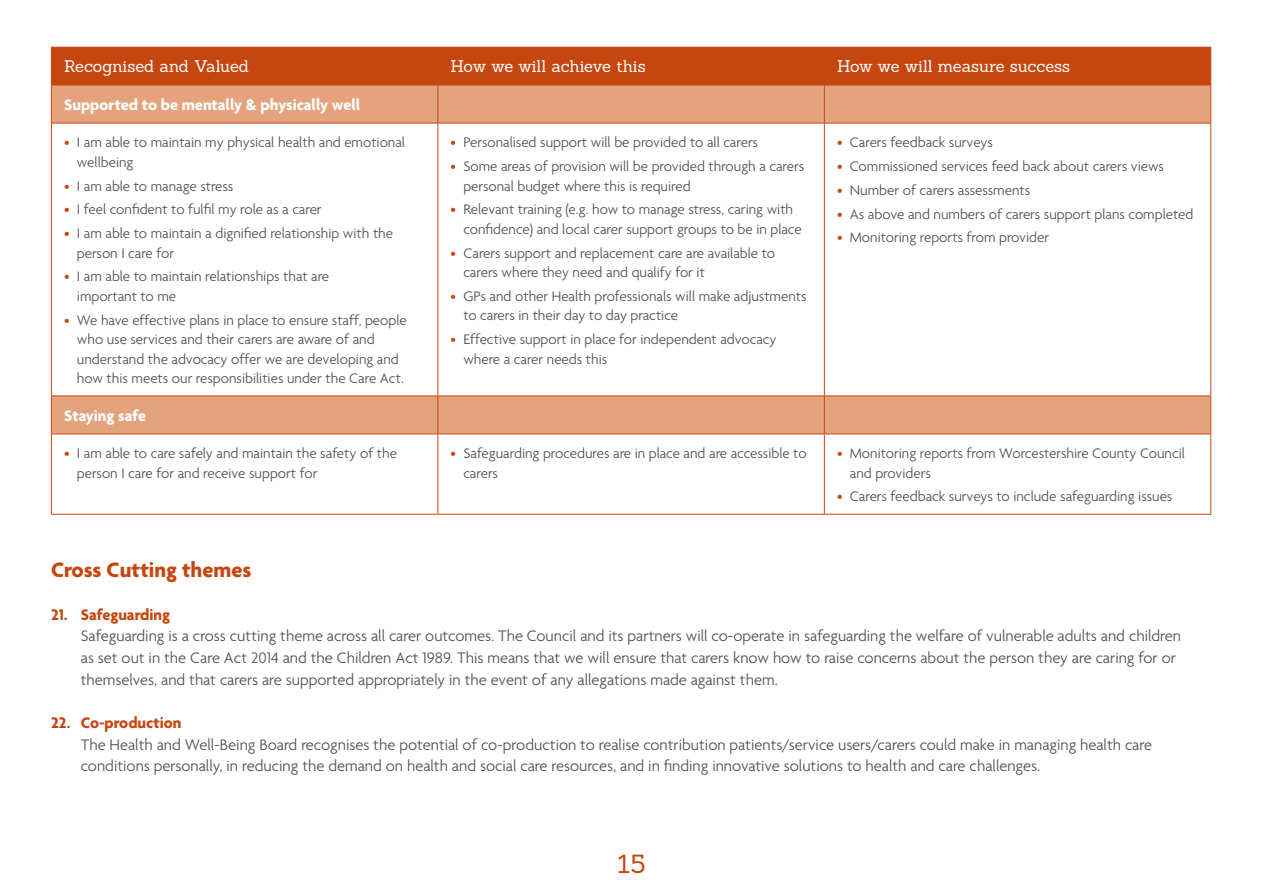
<style>
.page{position:relative;width:1263px;height:893px;background:#fff}
.page>*{position:absolute;margin:0;border:0;box-sizing:border-box;transform-origin:0 0}
.t1{font:25.5px "Sanchez";color:#c6460f}
.t2{font:700 22.5px "Agenda";color:#c6460f}
.t3{font:300 16.5px/21.8px "Agenda";color:#4a5054}
.t4{font:16.5px "Sanchez";letter-spacing:-.005em;color:#fff}
.t5{font:700 16.5px "Agenda";color:#fff}
.t6{font:700 16.5px "Agenda";color:#c6460f}
.t7{font:300 15px/19.5px "Agenda";color:#4a5054}
.s1{font-weight:400;color:#c6460f}
</style>
<div class="page">
<div style="left:52px;top:48px;width:1158px;height:37px;background:#c6460f"></div>
<div style="left:52px;top:86px;width:1158px;height:37px;background:#e4a37c"></div>
<svg style="left:52px;top:124px;width:1158px;height:390px"></svg>
<hr style="left:437px;top:48px;width:1px;height:37px;background:#c6460f">
<hr style="left:824px;top:48px;width:1px;height:37px;background:#c6460f">
<hr style="left:51px;top:85px;width:387px;height:1px;background:#c6460f">
<hr style="left:438px;top:85px;width:386px;height:1px;background:#c6460f">
<hr style="left:437px;top:85px;width:1px;height:38px;background:#c6460f">
<hr style="left:824px;top:85px;width:387px;height:1px;background:#c6460f">
<hr style="left:824px;top:85px;width:1px;height:38px;background:#c6460f">
<hr style="left:51px;top:123px;width:387px;height:1px;background:#c6460f">
<hr style="left:438px;top:123px;width:386px;height:1px;background:#c6460f">
<hr style="left:437px;top:123px;width:1px;height:272px;background:#c6460f">
<hr style="left:824px;top:123px;width:387px;height:1px;background:#c6460f">
<hr style="left:824px;top:123px;width:1px;height:272px;background:#c6460f">
<hr style="left:51px;top:395px;width:387px;height:1px;background:#c6460f">
<hr style="left:438px;top:395px;width:386px;height:1px;background:#c6460f">
<hr style="left:437px;top:396px;width:1px;height:38px;background:#c6460f">
<hr style="left:824px;top:395px;width:387px;height:1px;background:#c6460f">
<hr style="left:824px;top:396px;width:1px;height:38px;background:#c6460f">
<hr style="left:51px;top:434px;width:387px;height:1px;background:#c6460f">
<hr style="left:438px;top:434px;width:386px;height:1px;background:#c6460f">
<hr style="left:437px;top:434px;width:1px;height:80px;background:#c6460f">
<hr style="left:824px;top:434px;width:387px;height:1px;background:#c6460f">
<hr style="left:824px;top:434px;width:1px;height:80px;background:#c6460f">
<hr style="left:51px;top:47px;width:387px;height:1px;background:#c6460f">
<hr style="left:51px;top:48px;width:1px;height:37px;background:#c6460f">
<hr style="left:438px;top:47px;width:386px;height:1px;background:#c6460f">
<hr style="left:824px;top:47px;width:387px;height:1px;background:#c6460f">
<hr style="left:1210px;top:48px;width:1px;height:37px;background:#c6460f">
<hr style="left:51px;top:85px;width:1px;height:38px;background:#c6460f">
<hr style="left:1210px;top:85px;width:1px;height:38px;background:#c6460f">
<hr style="left:51px;top:123px;width:1px;height:272px;background:#c6460f">
<hr style="left:1210px;top:123px;width:1px;height:272px;background:#c6460f">
<hr style="left:51px;top:396px;width:1px;height:38px;background:#c6460f">
<hr style="left:1210px;top:396px;width:1px;height:38px;background:#c6460f">
<hr style="left:51px;top:434px;width:1px;height:80px;background:#c6460f">
<hr style="left:1210px;top:434px;width:1px;height:80px;background:#c6460f">
<hr style="left:51px;top:514px;width:387px;height:1px;background:#c6460f">
<hr style="left:438px;top:514px;width:386px;height:1px;background:#c6460f">
<hr style="left:824px;top:514px;width:387px;height:1px;background:#c6460f">
<p class="t4" style="left:64px;top:56px;width:186px">Recognised and Valued</p>
<p class="t4" style="left:451px;top:56px;width:197px">How we will achieve this</p>
<p class="t4" style="left:837px;top:56px;width:235px">How we will measure success</p>
<p class="t5" style="left:64px;top:95px;width:298px">Supported to be mentally &amp; physically well</p>
<p class="t7" style="left:77px;top:133px;width:330px;text-indent:-13px"><span class="s1">•</span> I am able to maintain my physical health and emotional wellbeing</p>
<p class="t7" style="left:64px;top:176px;width:171px"><span class="s1">•</span> I am able to manage stress</p>
<p class="t7" style="left:64px;top:200px;width:259px"><span class="s1">•</span> I feel confident to fulfil my role as a carer</p>
<p class="t7" style="left:77px;top:223px;width:318px;text-indent:-13px"><span class="s1">•</span> I am able to maintain a dignified relationship with the person I care for</p>
<p class="t7" style="left:77px;top:267px;width:254px;text-indent:-13px"><span class="s1">•</span> I am able to maintain relationships that are important to me</p>
<p class="t7" style="left:77px;top:310px;width:331px;text-indent:-13px"><span class="s1">•</span> We have effective plans in place to ensure staff, people who use services and their carers are aware of and understand the advocacy offer we are developing and how this meets our responsibilities under the Care Act.</p>
<p class="t7" style="left:837px;top:132px;width:157px"><span class="s1">•</span> Carers feedback surveys</p>
<p class="t7" style="left:837px;top:156px;width:328px"><span class="s1">•</span> Commissioned services feed back about carers views</p>
<p class="t7" style="left:837px;top:180px;width:195px"><span class="s1">•</span> Number of carers assessments</p>
<p class="t7" style="left:837px;top:204px;width:358px"><span class="s1">•</span> As above and numbers of carers support plans completed</p>
<p class="t7" style="left:837px;top:227px;width:214px"><span class="s1">•</span> Monitoring reports from provider</p>
<p class="t7" style="left:451px;top:132px;width:309px"><span class="s1">•</span> Personalised support will be provided to all carers</p>
<p class="t7" style="left:463px;top:156px;width:342px;text-indent:-13px"><span class="s1">•</span> Some areas of provision will be provided through a carers personal budget where this is required</p>
<p class="t7" style="left:463px;top:199px;width:340px;text-indent:-13px"><span class="s1">•</span> Relevant training (e.g. how to manage stress, caring with confidence) and local carer support groups to be in place</p>
<p class="t7" style="left:463px;top:243px;width:313px;text-indent:-13px"><span class="s1">•</span> Carers support and replacement care are available to carers where they need and qualify for it</p>
<p class="t7" style="left:463px;top:286px;width:345px;text-indent:-13px"><span class="s1">•</span> GPs and other Health professionals will make adjustments to carers in their day to day practice</p>
<p class="t7" style="left:463px;top:329px;width:315px;text-indent:-13px"><span class="s1">•</span> Effective support in place for independent advocacy where a carer needs this</p>
<p class="t5" style="left:64px;top:406px;width:84px">Staying safe</p>
<p class="t7" style="left:77px;top:443px;width:322px;text-indent:-13px"><span class="s1">•</span> I am able to care safely and maintain the safety of the person I care for and receive support for</p>
<p class="t7" style="left:463px;top:443px;width:345px;text-indent:-13px"><span class="s1">•</span> Safeguarding procedures are in place and are accessible to carers</p>
<p class="t7" style="left:850px;top:443px;width:337px;text-indent:-13px"><span class="s1">•</span> Monitoring reports from Worcestershire County Council and providers</p>
<p class="t7" style="left:837px;top:487px;width:337px"><span class="s1">•</span> Carers feedback surveys to include safeguarding issues</p>
<h2 class="t2" style="left:51px;top:556px;width:202px">Cross Cutting themes</h2>
<p class="t6" style="left:51px;top:604px;width:121px">21. Safeguarding</p>
<p class="t3" style="left:81px;top:625px;width:1102px">Safeguarding is a cross cutting theme across all carer outcomes. The Council and its partners will co-operate in safeguarding the welfare of vulnerable adults and children as set out in the Care Act 2014 and the Children Act 1989. This means that we will ensure that carers know how to raise concerns about the person they are caring for or themselves, and that carers are supported appropriately in the event of any allegations made against them.</p>
<p class="t6" style="left:51px;top:712px;width:132px">22. Co-production</p>
<p class="t3" style="left:81px;top:733px;width:1073px">The Health and Well-Being Board recognises the potential of co-production to realise contribution patients/service users/carers could make in managing health care conditions personally, in reducing the demand on health and social care resources, and in finding innovative solutions to health and care challenges.</p>
<h1 class="t1" style="left:617px;top:848px;width:29px">15</h1>
</div>
